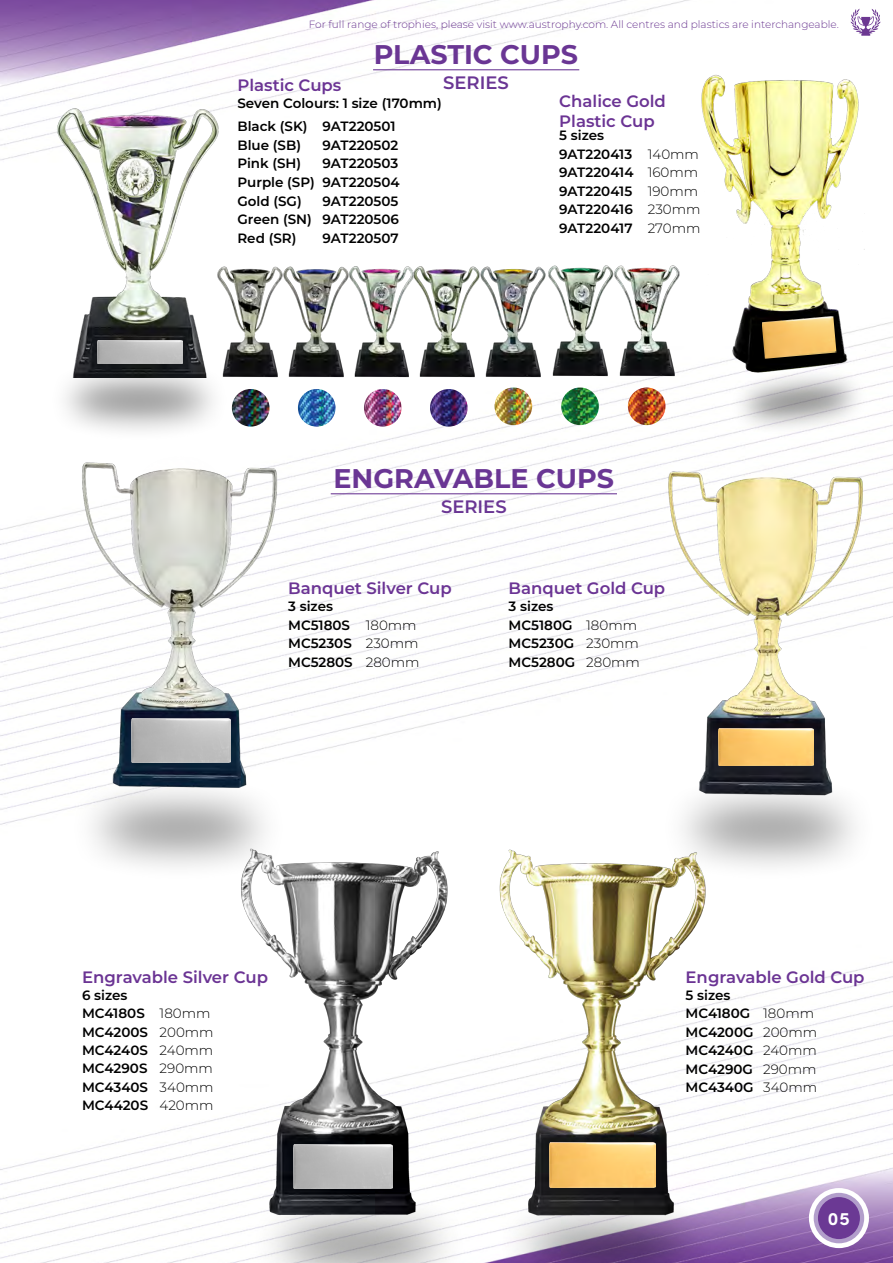
<style>
.page{position:relative;width:893px;height:1263px;background:#fff}
.page>*{position:absolute;margin:0;border:0;box-sizing:border-box;transform-origin:0 0}
.t1{font:700 27px "Montserrat";color:#6a3694}
.t2{font:600 18px "Montserrat";color:#6a3694}
.t3{font:700 18px "Sofia Pro";color:#fff}
.t4{font:600 16.5px/19.8px "Montserrat";color:#6b3494}
.t5{font:600 13.5px/18.5px "Montserrat";color:#000}
.t6{font:300 10.5px "Montserrat";color:#6c3992}
.s1{font-weight:300}
</style>
<div class="page">
<img style="left:0;top:0;width:893px;height:1263px">
<svg style="left:850px;top:9px;width:31px;height:27px"></svg>
<svg style="left:809px;top:1188px;width:60px;height:60px"></svg>
<div style="left:816px;top:1195px;width:46px;height:46px;background:#6b3994;border-radius:50%"></div>
<div style="left:814px;top:1193px;width:50px;height:50px;border:4px solid #b29ecb;border-radius:50%"></div>
<img style="left:418px;top:261px;width:59px;height:119px">
<img style="left:229px;top:261px;width:50px;height:119px">
<img style="left:279px;top:261px;width:66px;height:119px">
<img style="left:345px;top:261px;width:73px;height:119px">
<img style="left:477px;top:261px;width:73px;height:119px">
<img style="left:544px;top:260px;width:66px;height:119px">
<img style="left:610px;top:260px;width:73px;height:119px">
<img style="left:495px;top:387px;width:37px;height:38px;border-radius:19px">
<img style="left:232px;top:389px;width:38px;height:38px;border-radius:19px">
<img style="left:364px;top:389px;width:38px;height:38px;border-radius:19px">
<img style="left:430px;top:389px;width:38px;height:38px;border-radius:19px">
<img style="left:628px;top:387px;width:37px;height:38px;border-radius:19px">
<img style="left:298px;top:389px;width:38px;height:38px;border-radius:19px">
<img style="left:561px;top:387px;width:38px;height:38px;border-radius:19px">
<hr style="left:331px;top:493px;width:286px;height:1px;background:#6a3694">
<div style="left:68px;top:774px;width:221px;height:107px;background:#000;opacity:.5"></div>
<svg style="left:86px;top:796px;width:153px;height:31px"></svg>
<img style="left:58px;top:448px;width:228px;height:369px">
<img style="left:132px;top:718px;width:98px;height:44px">
<div style="left:48px;top:358px;width:182px;height:84px;background:#000;opacity:.5"></div>
<svg style="left:74px;top:386px;width:131px;height:27px;background:#bbb"></svg>
<img style="left:49px;top:107px;width:180px;height:270px">
<img style="left:97px;top:340px;width:85px;height:24px">
<div style="left:248px;top:1191px;width:221px;height:72px;background:#000;opacity:.5"></div>
<svg style="left:267px;top:1213px;width:152px;height:31px;background:#cbcbcb"></svg>
<img style="left:192px;top:804px;width:265px;height:418px">
<img style="left:293px;top:1144px;width:99px;height:44px">
<div style="left:496px;top:1192px;width:220px;height:71px;background:#000;opacity:.5"></div>
<svg style="left:514px;top:1214px;width:152px;height:31px;background:#b5acbc"></svg>
<img style="left:451px;top:805px;width:312px;height:414px">
<img style="left:549px;top:1143px;width:106px;height:44px">
<div style="left:658px;top:774px;width:221px;height:107px;background:#000;opacity:.5"></div>
<svg style="left:677px;top:796px;width:152px;height:31px;background:#c9c9c9"></svg>
<img style="left:659px;top:454px;width:224px;height:356px">
<img style="left:718px;top:728px;width:95px;height:38px">
<div style="left:729px;top:367px;width:140px;height:68px;background:#000;opacity:.5"></div>
<svg style="left:739px;top:380px;width:102px;height:26px;background:#c9c9c9"></svg>
<img style="left:695px;top:66px;width:174px;height:314px">
<img style="left:762px;top:316px;width:74px;height:43px">
<hr style="left:373px;top:69px;width:206px;height:1px;background:#6a3694">
<p class="t6" style="left:309px;top:17px;width:532px">For full range of trophies, please visit www.austrophy.com. All centres and plastics are interchangeable.</p>
<h1 class="t1" style="left:374px;top:35px;width:206px">PLASTIC CUPS</h1>
<h2 class="t2" style="left:443px;top:70px;width:67px">SERIES</h2>
<p class="t4" style="left:237px;top:74px;width:105px">Plastic Cups</p>
<p class="t5" style="left:237px;top:90px;width:206px;line-height:23.9px">Seven Colours: 1 size (170mm)<br>Black (SK) 9AT220501</p>
<p class="t5" style="left:237px;top:135px;width:65px">Blue (SB)</p>
<p class="t5" style="left:322px;top:135px;width:77px">9AT220502</p>
<p class="t5" style="left:237px;top:154px;width:65px">Pink (SH)</p>
<p class="t4" style="left:559px;top:91px;width:108px">Chalice Gold<br>Plastic Cup</p>
<p class="t5" style="left:559px;top:126px;width:143px">5 sizes<br>9AT220413 <span class="s1">140mm<br></span>9AT220414 <span class="s1">160mm<br></span>9AT220415 <span class="s1">190mm<br></span>9AT220416 <span class="s1">230mm<br></span>9AT220417 <span class="s1">270mm</span></p>
<p class="t5" style="left:237px;top:154px;width:164px;text-align:justify;text-indent:85px">9AT220503<br>Purple (SP) 9AT220504<br>Gold (SG)</p>
<p class="t5" style="left:237px;top:191px;width:163px;text-align:justify;text-indent:85px">9AT220505<br>Green (SN) 9AT220506<br>Red (SR)</p>
<p class="t5" style="left:322px;top:228px;width:78px">9AT220507</p>
<h1 class="t1" style="left:334px;top:459px;width:282px">ENGRAVABLE CUPS</h1>
<h2 class="t2" style="left:441px;top:494px;width:67px">SERIES</h2>
<p class="t4" style="left:288px;top:578px;width:165px">Banquet Silver Cup</p>
<p class="t5" style="left:288px;top:596px;width:133px">3 sizes<br>MC5180S <span class="s1">180mm<br></span>MC5230S <span class="s1">230mm<br></span>MC5280S <span class="s1">280mm</span></p>
<p class="t4" style="left:509px;top:578px;width:158px">Banquet Gold Cup</p>
<p class="t5" style="left:509px;top:596px;width:133px">3 sizes<br>MC5180G <span class="s1">180mm<br></span>MC5230G <span class="s1">230mm<br></span>MC5280G <span class="s1">280mm</span></p>
<p class="t4" style="left:82px;top:966px;width:187px">Engravable Silver Cup</p>
<p class="t5" style="left:82px;top:985px;width:133px">6 sizes<br>MC4180S <span class="s1">180mm<br></span>MC4200S <span class="s1">200mm<br></span>MC4240S <span class="s1">240mm<br></span>MC4290S <span class="s1">290mm<br></span>MC4340S <span class="s1">340mm<br></span>MC4420S <span class="s1">420mm</span></p>
<p class="t4" style="left:686px;top:966px;width:181px">Engravable Gold Cup</p>
<p class="t5" style="left:686px;top:985px;width:133px">5 sizes<br>MC4180G <span class="s1">180mm<br></span>MC4200G <span class="s1">200mm<br></span>MC4240G <span class="s1">240mm<br></span>MC4290G <span class="s1">290mm<br></span>MC4340G <span class="s1">340mm</span></p>
<h2 class="t3" style="left:828px;top:1204px;width:23px">05</h2>
</div>
